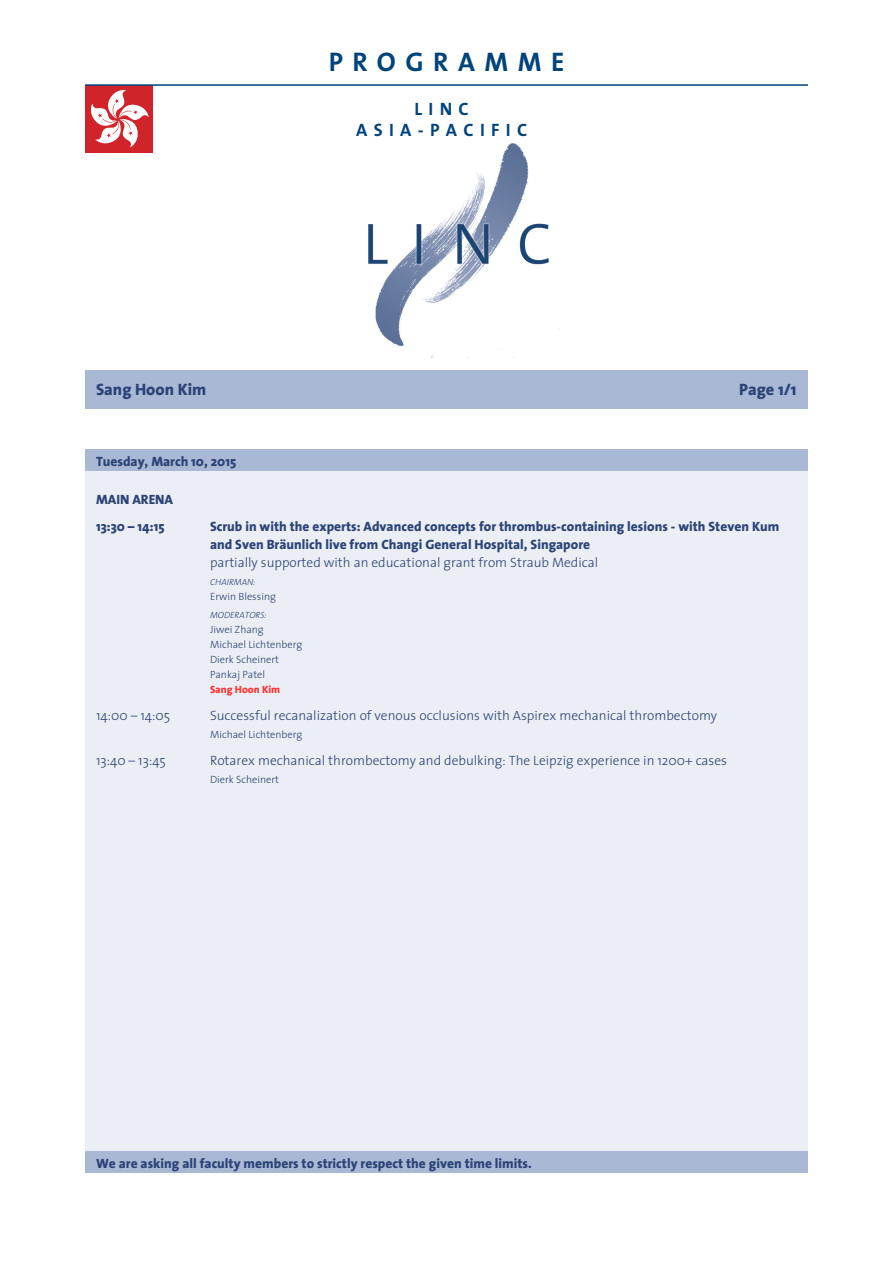
<style>
.page{position:relative;width:893px;height:1263px;background:#fff}
.page>*{position:absolute;margin:0;border:0;box-sizing:border-box;transform-origin:0 0}
.t1{font:700 27px "The Sans";letter-spacing:.35em;color:#00447b}
.Sans_7{font:18px "The Sans Bold Caps";letter-spacing:.35em;color:#00447b}
.t2{font:800 16.5px "The Sans";color:#2b4377}
.t3{font:800 13.5px/27px "The Sans";color:#2b4377}
.t4{font:300 13.5px "The Sans";color:#2b4377}
.t5{font:300 10.5px/15px "The Sans";color:#2b4377}
.t6{font:800 10.5px "The Sans";color:#ff3030}
.t7{font:italic 300 9px "The Sans";color:#2b4377}
</style>
<div class="page">
<div style="left:85px;top:85px;width:68px;height:68px;background:#d1232a"></div>
<svg style="left:91px;top:90px;width:58px;height:57px"></svg>
<div style="left:85px;top:370px;width:723px;height:39px;background:#a9b8d4"></div>
<div style="left:85px;top:450px;width:723px;height:711px;background:#ebeff5"></div>
<div style="left:85px;top:450px;width:723px;height:21px;background:#a9b8d4"></div>
<div style="left:85px;top:1151px;width:723px;height:21px;background:#a9b8d4"></div>
<hr style="left:85px;top:84px;width:723px;height:2px;background:#00447b">
<img style="left:368px;top:138px;width:192px;height:220px">
<p class="t1" style="left:329px;top:39px;width:237px">PROGRAMME</p>
<p class="Sans_7" style="left:414px;top:93px;width:56px">LINC</p>
<p class="Sans_7" style="left:356px;top:114px;width:173px">ASIA-PACIFIC</p>
<p class="t2" style="left:96px;top:383px;width:112px">Sang Hoon Kim</p>
<p class="t3" style="left:96px;top:450px;width:142px">Tuesday, March 10, 2015</p>
<p class="t2" style="left:739px;top:383px;width:59px">Page 1/1</p>
<p class="t3" style="left:96px;top:487px;width:79px">MAIN ARENA<br>13:30 14:15</p>
<p class="t3" style="left:210px;top:519px;width:571px;line-height:18px">Scrub in with the experts: Advanced concepts for thrombus-containing lesions - with Steven Kum and Sven Bräunlich live from Changi General Hospital, Singapore</p>
<p class="t4" style="left:210px;top:557px;width:390px">partially supported with an educational grant from Straub Medical</p>
<p class="t7" style="left:210px;top:578px;width:47px">CHAIRMAN:</p>
<p class="t5" style="left:210px;top:590px;width:67px">Erwin Blessing</p>
<p class="t7" style="left:210px;top:611px;width:58px">MODERATORS:</p>
<p class="t5" style="left:210px;top:623px;width:94px">Jiwei Zhang<br>Michael Lichtenberg<br>Dierk Scheinert<br>Pankaj Patel</p>
<p class="t6" style="left:210px;top:685px;width:72px">Sang Hoon Kim</p>
<p class="t4" style="left:96px;top:710px;width:76px">14:00 14:05</p>
<p class="t4" style="left:210px;top:710px;width:509px">Successful recanalization of venous occlusions with Aspirex mechanical thrombectomy</p>
<p class="t5" style="left:210px;top:728px;width:94px">Michael Lichtenberg</p>
<p class="t4" style="left:96px;top:755px;width:71px">13:40 13:45</p>
<p class="t4" style="left:210px;top:755px;width:519px">Rotarex mechanical thrombectomy and debulking: The Leipzig experience in 1200+ cases</p>
<p class="t5" style="left:210px;top:773px;width:71px">Dierk Scheinert</p>
<p class="t3" style="left:96px;top:1152px;width:437px">We are asking all faculty members to strictly respect the given time limits.</p>
</div>
